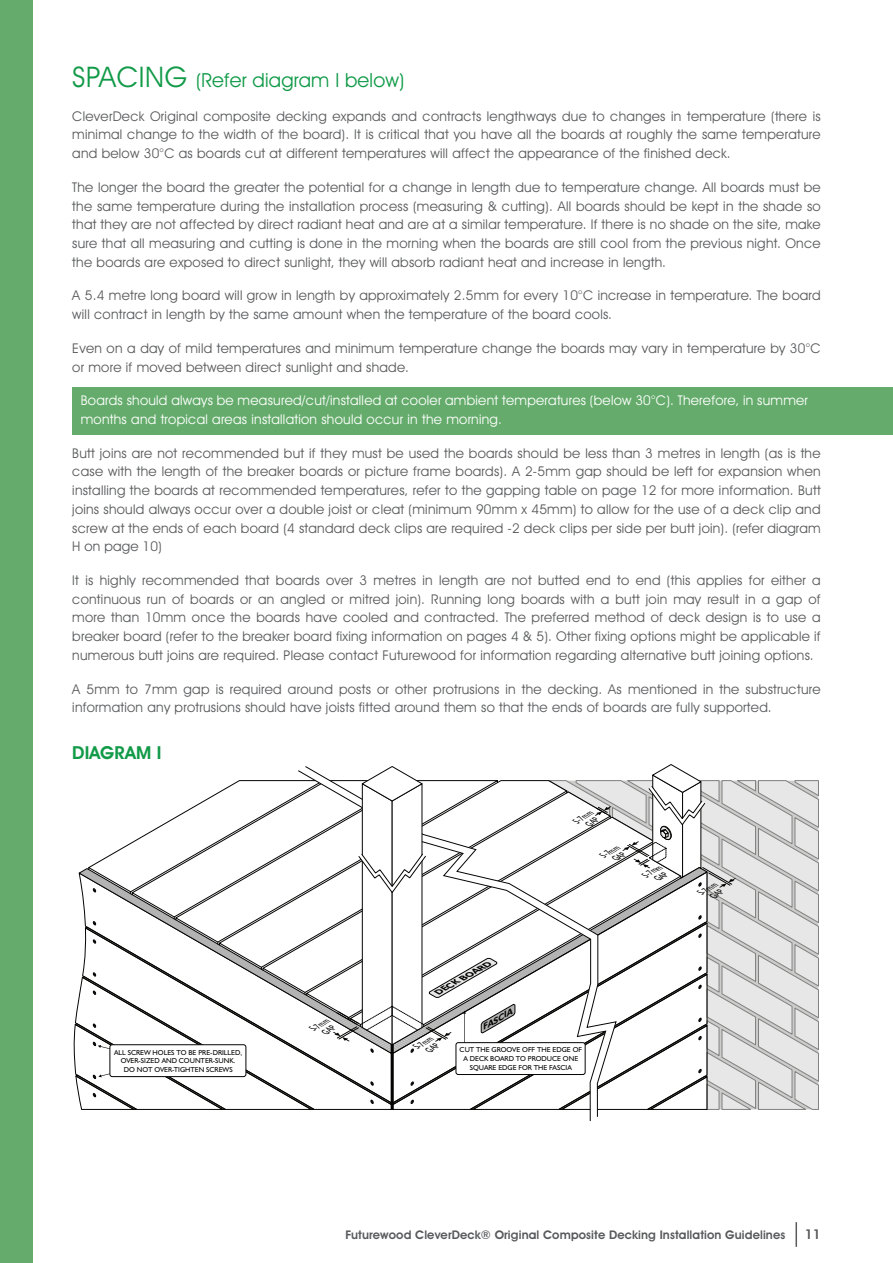
<style>
.page{position:relative;width:893px;height:1263px;background:#fff}
.page>*{position:absolute;margin:0;border:0;box-sizing:border-box;transform-origin:0 0}
.t1{font:19.5px "Avant Garde IT Cby BT";letter-spacing:.01em;color:#119a48}
.t2{font:600 18px "Avant Garde IT Cby BT";letter-spacing:.01em;color:#119a48}
.t3{font:13.5px/18.8px "Avant Garde IT Cby BT";letter-spacing:.02em;color:#595a5c;text-align:justify}
.t4{font:13.5px/18.8px "Avant Garde IT Cby BT";letter-spacing:.02em;color:#fff}
.t5{font:600 13.5px "Avant Garde IT Cby BT";color:#595a5c}
.t6{font:600 12px "Avant Garde IT Cby BT";letter-spacing:.01em;color:#595a5c}
.t7{font:italic 8.85px/9px "Humanist 521 BT";color:#040503;text-align:right;scale:.75 1}
.t8{font:italic 700 8.1px "Humanist 521 BT";color:#040503;scale:1.15 1}
.t9{font:7.2px/8.6px "Humanist 521 BT";color:#040503;text-align:center}
.s1{font-size:28.5px}
</style>
<div class="page">
<div style="left:72px;top:387px;width:821px;height:47px;background:#65ac6c"></div>
<svg style="left:74px;top:764px;width:745px;height:346px"></svg>
<div style="left:0;top:0;width:33px;height:1263px;background:#65ac6c"></div>
<hr style="left:795px;top:1222px;width:2px;height:25px;background:#595a5c">
<h1 class="t1" style="left:72px;top:68px;width:333px"><span class="s1">SPACING</span> (Refer diagram I below)</h1>
<p class="t3" style="left:72px;top:106px;width:750px">CleverDeck Original composite decking expands and contracts lengthways due to changes in temperature (there is minimal change to the width of the board). It is critical that you have all the boards at roughly the same temperature and below 30°C as boards cut at different temperatures will affect the appearance of the finished deck.</p>
<p class="t3" style="left:72px;top:177px;width:750px">The longer the board the greater the potential for a change in length due to temperature change. All boards must be the same temperature during the installation process (measuring &amp; cutting). All boards should be kept in the shade so that they are not affected by direct radiant heat and are at a similar temperature. If there is no shade on the site, make sure that all measuring and cutting is done in the morning when the boards are still cool from the previous night. Once the boards are exposed to direct sunlight, they will absorb radiant heat and increase in length.</p>
<p class="t3" style="left:72px;top:286px;width:750px">A 5.4 metre long board will grow in length by approximately 2.5mm for every 10°C increase in temperature. The board will contract in length by the same amount when the temperature of the board cools.</p>
<p class="t3" style="left:72px;top:338px;width:750px">Even on a day of mild temperatures and minimum temperature change the boards may vary in temperature by 30°C or more if moved between direct sunlight and shade.</p>
<p class="t4" style="left:81px;top:391px;width:729px">Boards should always be measured/cut/installed at cooler ambient temperatures (below 30°C). Therefore, in summer months and tropical areas installation should occur in the morning.</p>
<p class="t3" style="left:72px;top:443px;width:750px">Butt joins are not recommended but if they must be used the boards should be less than 3 metres in length (as is the case with the length of the breaker boards or picture frame boards). A 2-5mm gap should be left for expansion when installing the boards at recommended temperatures, refer to the gapping table on page 12 for more information. Butt joins should always occur over a double joist or cleat (minimum 90mm x 45mm) to allow for the use of a deck clip and screw at the ends of each board (4 standard deck clips are required -2 deck clips per side per butt join). (refer diagram H on page 10)</p>
<p class="t3" style="left:72px;top:571px;width:750px">It is highly recommended that boards over 3 metres in length are not butted end to end (this applies for either a continuous run of boards or an angled or mitred join). Running long boards with a butt join may result in a gap of more than 10mm once the boards have cooled and contracted. The preferred method of deck design is to use a breaker board (refer to the breaker board fixing information on pages 4 &amp; 5). Other fixing options might be applicable if numerous butt joins are required. Please contact Futurewood for information regarding alternative butt joining options.</p>
<p class="t3" style="left:72px;top:679px;width:750px">A 5mm to 7mm gap is required around posts or other protrusions in the decking. As mentioned in the substructure information any protrusions should have joists fitted around them so that the ends of boards are fully supported.</p>
<h2 class="t2" style="left:72px;top:741px;width:91px">diagram I</h2>
<p class="t9" style="left:114px;top:1048px;width:130px">ALL SCREW HOLES TO BE PRE-DRILLED,<br>OVER-SIZED AND COUNTER-SUNK.<br>DO NOT OVER-TIGHTEN SCREWS</p>
<p class="t7" style="left:311px;top:1026px;width:30px;rotate:-30deg">5-7mm<br>GAP</p>
<p class="t7" style="left:574px;top:818px;width:30px;rotate:-30deg">5-7mm<br>GAP</p>
<p class="t7" style="left:601px;top:852px;width:30px;rotate:-30deg">5-7mm<br>GAP</p>
<p class="t7" style="left:643px;top:872px;width:30px;rotate:-30deg">5-7mm<br>GAP</p>
<p class="t8" style="left:436px;top:990px;width:56px;rotate:-30deg">DECK BOARD</p>
<p class="t8" style="left:481px;top:1025px;width:31px;rotate:-30deg">FASCIA</p>
<p class="t7" style="left:415px;top:1044px;width:30px;rotate:-30deg">5-7mm<br>GAP</p>
<p class="t9" style="left:460px;top:1046px;width:124px">CUT THE GROOVE OFF THE EDGE OF<br>A DECK BOARD TO PRODUCE ONE<br>SQUARE EDGE FOR THE FASCIA</p>
<p class="t7" style="left:699px;top:890px;width:30px;rotate:-30deg">5-7mm<br>GAP</p>
<p class="t6" style="left:345px;top:1228px;width:441px">Futurewood CleverDeck® Original Composite Decking Installation Guidelines</p>
<p class="t5" style="left:805px;top:1226px;width:17px">11</p>
</div>
